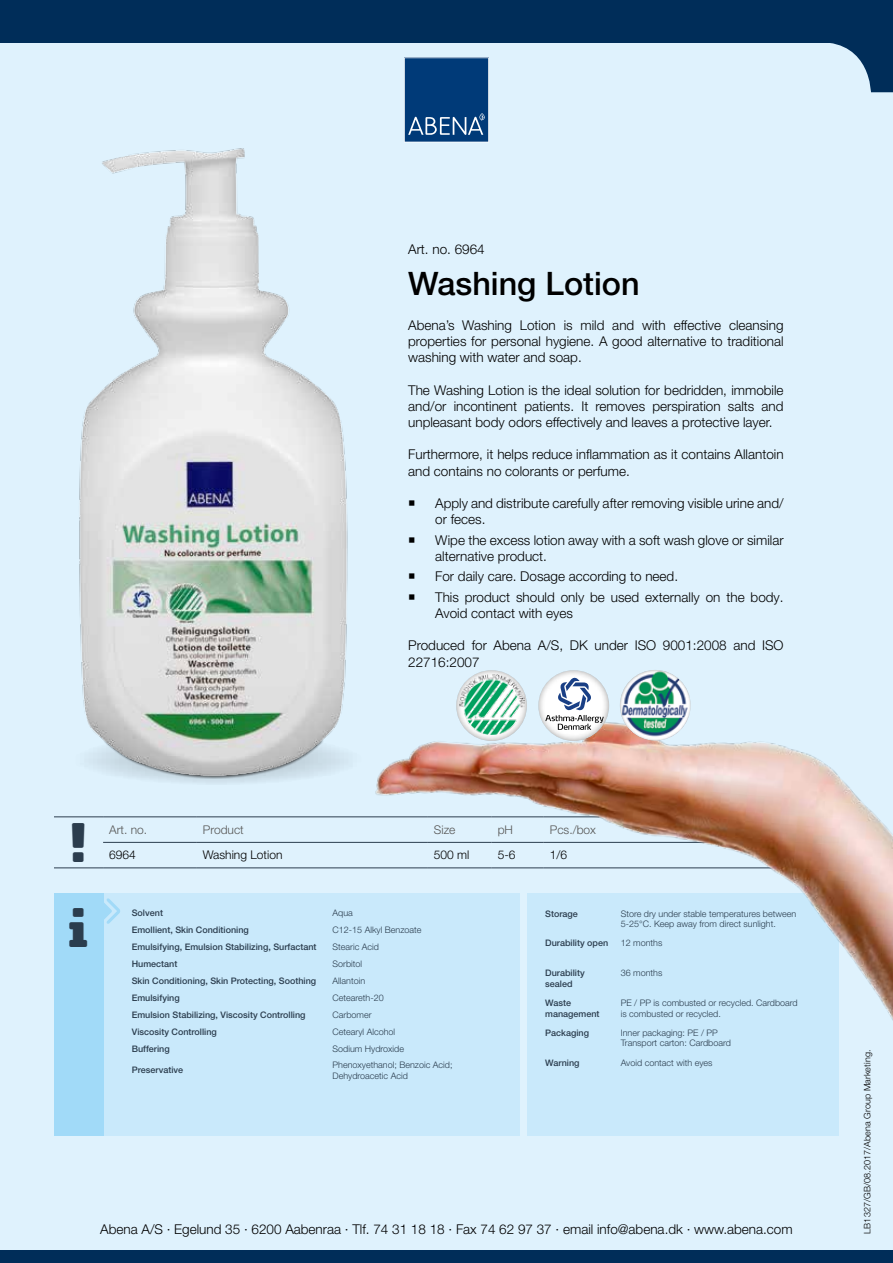
<style>
.page{position:relative;width:893px;height:1263px;background:#fff}
.page>*{position:absolute;margin:0;border:0;box-sizing:border-box;transform-origin:0 0}
.t1{font:500 32.4px "Helvetica Neue LT Pro";color:#000}
.t2{font:300 13.5px/16.2px "Helvetica Neue LT Pro";color:#000}
.t3{font:300 12px "Helvetica Neue LT Pro";color:#575756}
.t4{font:300 12px "Helvetica Neue LT Pro";color:#000}
.t5{font:300 9px/10.5px "Helvetica Neue LT Pro";color:#2b3d4e}
.t6{font:500 9px/10.5px "Helvetica Neue LT Pro";color:#2b3d4e}
.t7{font:300 9px "Helvetica Neue LT Pro";letter-spacing:.01em;color:#000}
</style>
<div class="page">
<div style="left:0;top:26px;width:893px;height:1237px;background:#dff2fd"></div>
<div style="left:99px;top:893px;width:421px;height:243px;background:#c9e9fb"></div>
<hr style="left:54px;top:816px;width:49px;height:1px;background:#2b3d4e">
<hr style="left:103px;top:816px;width:94px;height:1px;background:#2b3d4e">
<hr style="left:197px;top:816px;width:231px;height:1px;background:#2b3d4e">
<hr style="left:103px;top:842px;width:94px;height:1px;background:#2b3d4e">
<hr style="left:197px;top:842px;width:231px;height:1px;background:#2b3d4e">
<hr style="left:54px;top:867px;width:49px;height:1px;background:#2b3d4e">
<hr style="left:103px;top:867px;width:94px;height:1px;background:#2b3d4e">
<hr style="left:197px;top:867px;width:231px;height:1px;background:#2b3d4e">
<div style="left:54px;top:893px;width:49px;height:243px;background:#a1daf8"></div>
<svg style="left:830px;top:43px;width:63px;height:50px"></svg>
<div style="left:0;top:0;width:893px;height:43px;background:#002d59"></div>
<svg style="left:404px;top:57px;width:85px;height:85px;background:#164b83"></svg>
<div style="left:0;top:1250px;width:893px;height:13px;background:#002d59"></div>
<div style="left:527px;top:893px;width:312px;height:243px;background:#c9e9fb"></div>
<img style="left:79px;top:148px;width:268px;height:634px">
<img style="left:258px;top:516px;width:635px;height:505px">
<div style="left:454px;top:668px;width:73px;height:73px;background:#000;opacity:.5"></div>
<img style="left:459px;top:674px;width:65px;height:60px">
<div style="left:536px;top:668px;width:73px;height:73px;background:#000;opacity:.5"></div>
<svg style="left:545px;top:677px;width:59px;height:53px;background:#ccd1da"></svg>
<div style="left:619px;top:670px;width:72px;height:71px;background:#000;opacity:.5"></div>
<svg style="left:103px;top:895px;width:17px;height:52px"></svg>
<p class="t2" style="left:408px;top:241px;width:78px">Art. no. 6964</p>
<h1 class="t1" style="left:408px;top:264px;width:233px">Washing Lotion</h1>
<p class="t2" style="left:408px;top:317px;width:377px;text-align:justify">Abena’s Washing Lotion is mild and with effective cleansing properties for personal hygiene. A good alternative to traditional washing with water and soap.</p>
<p class="t2" style="left:408px;top:381px;width:377px;text-align:justify">The Washing Lotion is the ideal solution for bedridden, immobile and/or incontinent patients. It removes perspiration salts and unpleasant body odors effectively and leaves a protective layer.</p>
<p class="t2" style="left:408px;top:446px;width:377px">Furthermore, it helps reduce inflammation as it contains Allantoin and contains no colorants or perfume.</p>
<p class="t2" style="left:435px;top:495px;width:350px;text-indent:-27px">○ Apply and distribute carefully after removing visible urine and/ or feces.</p>
<p class="t2" style="left:435px;top:531px;width:350px;text-indent:-27px">○ Wipe the excess lotion away with a soft wash glove or similar alternative product.</p>
<p class="t2" style="left:408px;top:568px;width:271px">○ For daily care. Dosage according to need.</p>
<p class="t2" style="left:435px;top:589px;width:350px;text-indent:-27px">○ This product should only be used externally on the body.<br>Avoid contact with eyes</p>
<p class="t2" style="left:408px;top:637px;width:377px">Produced for Abena A/S, DK under ISO 9001:2008 and ISO<br>22716:2007</p>
<p class="t3" style="left:109px;top:822px;width:40px">Art. no.</p>
<p class="t3" style="left:203px;top:822px;width:42px">Product</p>
<p class="t3" style="left:434px;top:822px;width:23px">Size</p>
<p class="t3" style="left:498px;top:822px;width:17px">pH</p>
<p class="t3" style="left:550px;top:822px;width:48px">Pcs./box</p>
<p class="t4" style="left:109px;top:848px;width:28px">6964</p>
<p class="t4" style="left:203px;top:848px;width:81px">Washing Lotion</p>
<p class="t4" style="left:434px;top:848px;width:37px">500 ml</p>
<p class="t4" style="left:498px;top:848px;width:19px">5-6</p>
<p class="t4" style="left:550px;top:848px;width:19px">1/6</p>
<p class="t6" style="left:132px;top:907px;width:33px">Solvent</p>
<p class="t5" style="left:333px;top:907px;width:22px">Aqua</p>
<p class="t6" style="left:132px;top:924px;width:119px">Emollient, Skin Conditioning</p>
<p class="t5" style="left:333px;top:924px;width:91px">C12-15 Alkyl Benzoate</p>
<p class="t6" style="left:132px;top:941px;width:186px">Emulsifying, Emulsion Stabilizing, Surfactant</p>
<p class="t5" style="left:333px;top:941px;width:48px">Stearic Acid</p>
<p class="t6" style="left:132px;top:958px;width:47px">Humectant</p>
<p class="t5" style="left:333px;top:958px;width:31px">Sorbitol</p>
<p class="t6" style="left:132px;top:975px;width:186px">Skin Conditioning, Skin Protecting, Soothing</p>
<p class="t5" style="left:333px;top:975px;width:34px">Allantoin</p>
<p class="t6" style="left:132px;top:992px;width:49px">Emulsifying</p>
<p class="t5" style="left:333px;top:992px;width:53px">Ceteareth-20</p>
<p class="t6" style="left:132px;top:1009px;width:175px">Emulsion Stabilizing, Viscosity Controlling</p>
<p class="t5" style="left:333px;top:1009px;width:41px">Carbomer</p>
<p class="t6" style="left:132px;top:1026px;width:87px">Viscosity Controlling</p>
<p class="t5" style="left:333px;top:1026px;width:64px">Cetearyl Alcohol</p>
<p class="t6" style="left:132px;top:1043px;width:39px">Buffering</p>
<p class="t5" style="left:333px;top:1043px;width:73px">Sodium Hydroxide</p>
<p class="t6" style="left:132px;top:1065px;width:53px">Preservative</p>
<p class="t5" style="left:333px;top:1059px;width:122px">Phenoxyethanol; Benzoic Acid;<br>Dehydroacetic Acid</p>
<p class="t6" style="left:545px;top:908px;width:34px">Storage</p>
<p class="t5" style="left:621px;top:908px;width:177px">Store dry under stable temperatures between<br>5-25°C. Keep away from direct sunlight.</p>
<p class="t6" style="left:545px;top:938px;width:65px">Durability open</p>
<p class="t5" style="left:621px;top:938px;width:43px">12 months</p>
<p class="t6" style="left:545px;top:968px;width:41px">Durability sealed</p>
<p class="t5" style="left:621px;top:967px;width:43px">36 months</p>
<p class="t6" style="left:545px;top:997px;width:56px">Waste management</p>
<p class="t5" style="left:621px;top:997px;width:179px">PE / PP is combusted or recycled. Cardboard is combusted or recycled.</p>
<p class="t6" style="left:545px;top:1027px;width:45px">Packaging</p>
<p class="t5" style="left:621px;top:1027px;width:112px">Inner packaging: PE / PP<br>Transport carton: Cardboard</p>
<p class="t6" style="left:545px;top:1057px;width:36px">Warning</p>
<p class="t5" style="left:621px;top:1057px;width:93px">Avoid contact with eyes</p>
<p class="t7" style="left:862px;top:1233px;width:185px;rotate:-90deg">LB1327/GB/08.2017/Abena Group Marketing.</p>
<p class="t2" style="left:100px;top:1221px;width:694px">Abena A/S · Egelund 35 · 6200 Aabenraa · Tlf. 74 31 18 18 · Fax 74 62 97 37 · email info@abena.dk · www.abena.com</p>
</div>
